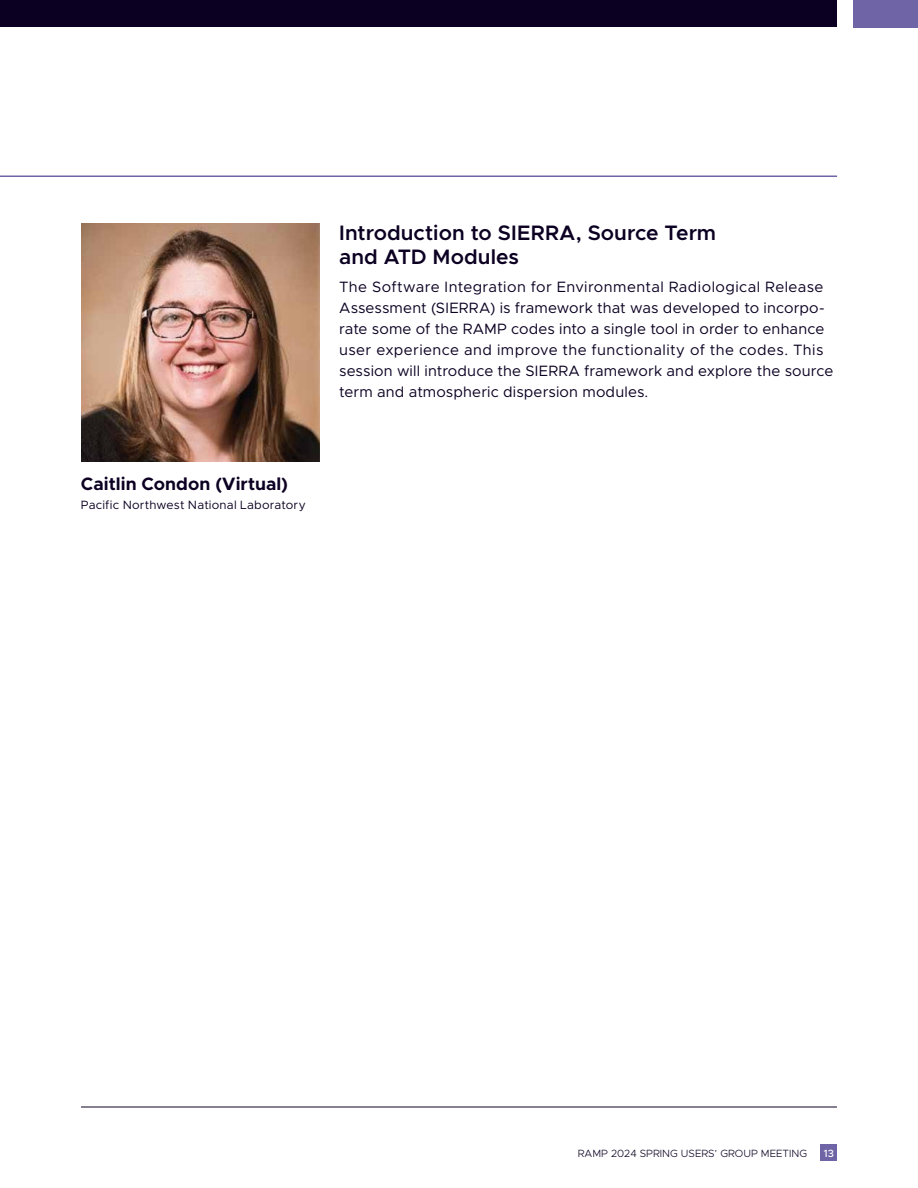
<style>
.page{position:relative;width:918px;height:1188px;background:#fff}
.page>*{position:absolute;margin:0;border:0;box-sizing:border-box;transform-origin:0 0}
.t1{font:600 21px/24px "Metropolis";color:#0c0022}
.t2{font:700 18px "Metropolis";letter-spacing:.005em;color:#0c0022}
.t3{font:15px/21px "Metropolis";letter-spacing:.01em;color:#0c0022}
.t4{font:12px "Metropolis";letter-spacing:.015em;color:#0c0022}
.t5{font:300 10.5px "Metropolis";color:#0c0022}
.t6{font:500 10.5px "Metropolis";color:#fff}
</style>
<div class="page">
<div style="left:821px;top:1145px;width:16px;height:16px;background:#6f64a5"></div>
<div style="left:0;top:0;width:837px;height:27px;background:#0c0022"></div>
<div style="left:853px;top:0;width:65px;height:28px;background:#6f64a5"></div>
<hr style="left:81px;top:1107px;width:756px;height:1px;background:#0c0022">
<hr style="left:0;top:176px;width:837px;height:1px;background:#6f64a5">
<img style="left:81px;top:223px;width:239px;height:239px">
<p class="t2" style="left:81px;top:472px;width:209px">Caitlin Condon (Virtual)</p>
<p class="t4" style="left:81px;top:497px;width:226px">Pacific Northwest National Laboratory</p>
<h1 class="t1" style="left:339px;top:221px;width:379px">Introduction to SIERRA, Source Term and ATD Modules</h1>
<p class="t3" style="left:339px;top:276px;width:496px">The Software Integration for Environmental Radiological Release Assessment (SIERRA) is framework that was developed to incorpo&shy;rate some of the RAMP codes into a single tool in order to enhance user experience and improve the functionality of the codes. This session will introduce the SIERRA framework and explore the source term and atmospheric dispersion modules.</p>
<p class="t5" style="left:578px;top:1147px;width:231px">RAMP 2024 SPRING USERS’ GROUP MEETING</p>
<p class="t6" style="left:824px;top:1147px;width:12px">13</p>
</div>
